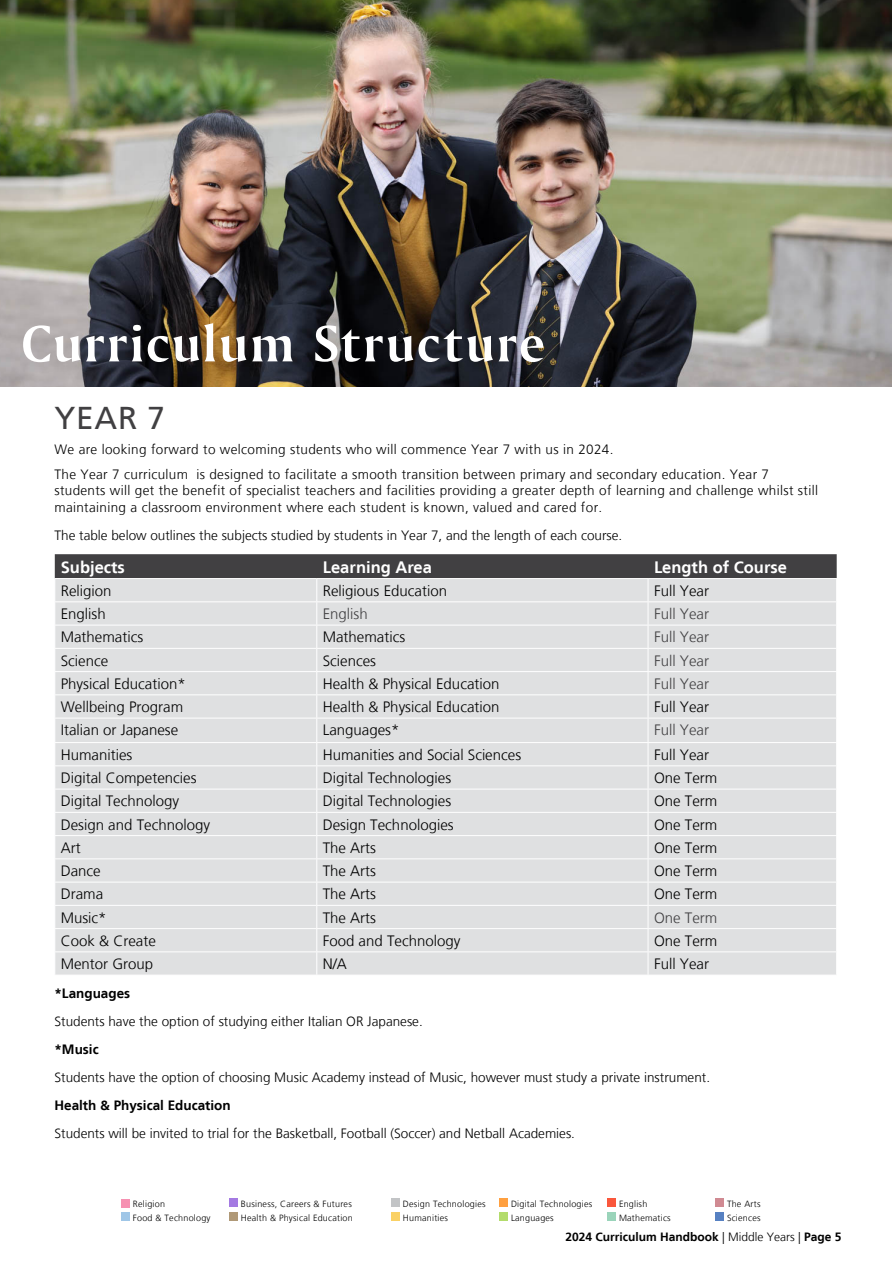
<style>
.page{position:relative;width:893px;height:1263px;background:#fff}
.page>*{position:absolute;margin:0;border:0;box-sizing:border-box;transform-origin:0 0}
.t1{font:54px "Amerigo BT Bold A";letter-spacing:.04em;color:#fff}
.t2{font:31.5px "Frutiger LT";color:#414042}
.t3{font:700 16.5px "Frutiger LT";color:#fff}
.t4{font:300 15px "Frutiger LT";color:#000}
.t5{font:300 15px "Frutiger LT";color:#414042}
.t6{font:300 13.5px/25px "Frutiger LT";letter-spacing:.025em;color:#000}
.t7{font:300 13.5px "Frutiger LT";color:#000}
.t8{font:700 13.5px "Frutiger LT";color:#000}
.t9{font:700 12px "Frutiger LT";color:#000}
.t10{font:300 9px "Frutiger LT";letter-spacing:.025em;color:#000}
.s1{font-weight:300}
</style>
<div class="page">
<div style="left:122px;top:1199px;width:8px;height:9px;background:#f691b2"></div>
<div style="left:230px;top:1198px;width:8px;height:8px;background:#a47ae2"></div>
<div style="left:392px;top:1198px;width:8px;height:8px;background:#c2c4c6"></div>
<div style="left:500px;top:1198px;width:8px;height:8px;background:#ffa040"></div>
<div style="left:608px;top:1198px;width:8px;height:8px;background:#fa573c"></div>
<div style="left:716px;top:1198px;width:8px;height:8px;background:#d08a92"></div>
<div style="left:122px;top:1212px;width:8px;height:9px;background:#9fc6e7"></div>
<div style="left:230px;top:1212px;width:8px;height:9px;background:#b09977"></div>
<div style="left:392px;top:1212px;width:8px;height:9px;background:#fad165"></div>
<div style="left:500px;top:1212px;width:8px;height:9px;background:#b3dc6c"></div>
<div style="left:608px;top:1212px;width:8px;height:9px;background:#9ad4ba"></div>
<div style="left:716px;top:1212px;width:8px;height:9px;background:#5781c2"></div>
<svg style="left:54px;top:554px;width:783px;height:421px;background:#d7d8d9"></svg>
<hr style="left:54px;top:578px;width:263px;height:1px;background:#fff">
<hr style="left:317px;top:578px;width:331px;height:1px;background:#fff">
<hr style="left:648px;top:578px;width:189px;height:1px;background:#fff">
<img style="left:0;top:0;width:892px;height:386px">
<h1 class="t1" style="left:22px;top:310px;width:525px">Curriculum Structure</h1>
<h2 class="t2" style="left:54px;top:399px;width:112px">YEAR 7</h2>
<p class="t6" style="left:54px;top:437px;width:716px">We are looking forward to welcoming students who will commence Year 7 with us in 2024.<br>The Year 7 curriculum is designed to facilitate a smooth transition between primary and secondary education. Year 7</p>
<p class="t6" style="left:54px;top:482px;width:765px;line-height:16.5px">students will get the benefit of specialist teachers and facilities providing a greater depth of learning and challenge whilst still maintaining a classroom environment where each student is known, valued and cared for.</p>
<p class="t7" style="left:54px;top:527px;width:569px">The table below outlines the subjects studied by students in Year 7, and the length of each course.</p>
<p class="t3" style="left:61px;top:557px;width:66px">Subjects</p>
<p class="t3" style="left:323px;top:557px;width:111px">Learning Area</p>
<p class="t3" style="left:654px;top:557px;width:134px">Length of Course</p>
<p class="t4" style="left:61px;top:582px;width:52px">Religion</p>
<p class="t4" style="left:323px;top:582px;width:126px">Religious Education</p>
<p class="t4" style="left:654px;top:582px;width:56px">Full Year</p>
<p class="t4" style="left:61px;top:605px;width:47px">English</p>
<p class="t5" style="left:323px;top:605px;width:47px">English</p>
<p class="t5" style="left:654px;top:605px;width:56px">Full Year</p>
<p class="t4" style="left:61px;top:629px;width:84px">Mathematics</p>
<p class="t4" style="left:323px;top:629px;width:84px">Mathematics</p>
<p class="t5" style="left:654px;top:629px;width:56px">Full Year</p>
<p class="t4" style="left:61px;top:652px;width:49px">Science</p>
<p class="t4" style="left:323px;top:652px;width:55px">Sciences</p>
<p class="t5" style="left:654px;top:652px;width:56px">Full Year</p>
<p class="t4" style="left:61px;top:675px;width:127px">Physical Education*</p>
<p class="t4" style="left:323px;top:675px;width:178px">Health &amp; Physical Education</p>
<p class="t5" style="left:654px;top:675px;width:56px">Full Year</p>
<p class="t4" style="left:61px;top:698px;width:124px">Wellbeing Program</p>
<p class="t4" style="left:323px;top:698px;width:178px">Health &amp; Physical Education</p>
<p class="t4" style="left:654px;top:698px;width:56px">Full Year</p>
<p class="t4" style="left:61px;top:722px;width:119px">Italian or Japanese</p>
<p class="t4" style="left:323px;top:722px;width:78px">Languages*</p>
<p class="t5" style="left:654px;top:722px;width:56px">Full Year</p>
<p class="t4" style="left:61px;top:746px;width:73px">Humanities</p>
<p class="t4" style="left:323px;top:746px;width:200px">Humanities and Social Sciences</p>
<p class="t4" style="left:654px;top:746px;width:56px">Full Year</p>
<p class="t4" style="left:61px;top:769px;width:137px">Digital Competencies</p>
<p class="t4" style="left:323px;top:769px;width:130px">Digital Technologies</p>
<p class="t4" style="left:654px;top:769px;width:65px">One Term</p>
<p class="t4" style="left:61px;top:793px;width:120px">Digital Technology</p>
<p class="t4" style="left:323px;top:793px;width:130px">Digital Technologies</p>
<p class="t4" style="left:654px;top:793px;width:65px">One Term</p>
<p class="t4" style="left:61px;top:816px;width:151px">Design and Technology</p>
<p class="t4" style="left:323px;top:816px;width:132px">Design Technologies</p>
<p class="t4" style="left:654px;top:816px;width:65px">One Term</p>
<p class="t4" style="left:61px;top:839px;width:21px">Art</p>
<p class="t4" style="left:323px;top:839px;width:55px">The Arts</p>
<p class="t4" style="left:654px;top:839px;width:65px">One Term</p>
<p class="t4" style="left:61px;top:862px;width:42px">Dance</p>
<p class="t4" style="left:323px;top:862px;width:55px">The Arts</p>
<p class="t4" style="left:654px;top:862px;width:65px">One Term</p>
<p class="t4" style="left:61px;top:886px;width:44px">Drama</p>
<p class="t4" style="left:323px;top:886px;width:55px">The Arts</p>
<p class="t4" style="left:654px;top:886px;width:65px">One Term</p>
<p class="t4" style="left:61px;top:909px;width:47px">Music*</p>
<p class="t4" style="left:323px;top:909px;width:55px">The Arts</p>
<p class="t5" style="left:654px;top:909px;width:65px">One Term</p>
<p class="t4" style="left:61px;top:932px;width:97px">Cook &amp; Create</p>
<p class="t4" style="left:323px;top:932px;width:139px">Food and Technology</p>
<p class="t4" style="left:654px;top:932px;width:65px">One Term</p>
<p class="t4" style="left:61px;top:955px;width:94px">Mentor Group</p>
<p class="t4" style="left:323px;top:955px;width:26px">N/A</p>
<p class="t4" style="left:654px;top:955px;width:56px">Full Year</p>
<p class="t8" style="left:54px;top:985px;width:77px">*Languages</p>
<p class="t7" style="left:54px;top:1013px;width:370px">Students have the option of studying either Italian OR Japanese.</p>
<p class="t8" style="left:54px;top:1041px;width:46px">*Music</p>
<p class="t7" style="left:54px;top:1069px;width:657px">Students have the option of choosing Music Academy instead of Music, however must study a private instrument.</p>
<p class="t8" style="left:54px;top:1097px;width:178px">Health &amp; Physical Education</p>
<p class="t7" style="left:54px;top:1125px;width:522px">Students will be invited to trial for the Basketball, Football (Soccer) and Netball Academies.</p>
<p class="t10" style="left:133px;top:1198px;width:34px">Religion</p>
<p class="t10" style="left:241px;top:1198px;width:112px">Business, Careers &amp; Futures</p>
<p class="t10" style="left:403px;top:1198px;width:84px">Design Technologies</p>
<p class="t10" style="left:511px;top:1198px;width:83px">Digital Technologies</p>
<p class="t10" style="left:619px;top:1198px;width:30px">English</p>
<p class="t10" style="left:727px;top:1198px;width:35px">The Arts</p>
<p class="t10" style="left:133px;top:1213px;width:79px">Food &amp; Technology</p>
<p class="t10" style="left:241px;top:1213px;width:113px">Health &amp; Physical Education</p>
<p class="t10" style="left:403px;top:1213px;width:47px">Humanities</p>
<p class="t10" style="left:511px;top:1213px;width:44px">Languages</p>
<p class="t10" style="left:619px;top:1213px;width:53px">Mathematics</p>
<p class="t10" style="left:727px;top:1213px;width:35px">Sciences</p>
<p class="t9" style="left:565px;top:1229px;width:278px">2024 Curriculum Handbook <span class="s1">| Middle Years |</span> Page 5</p>
</div>
